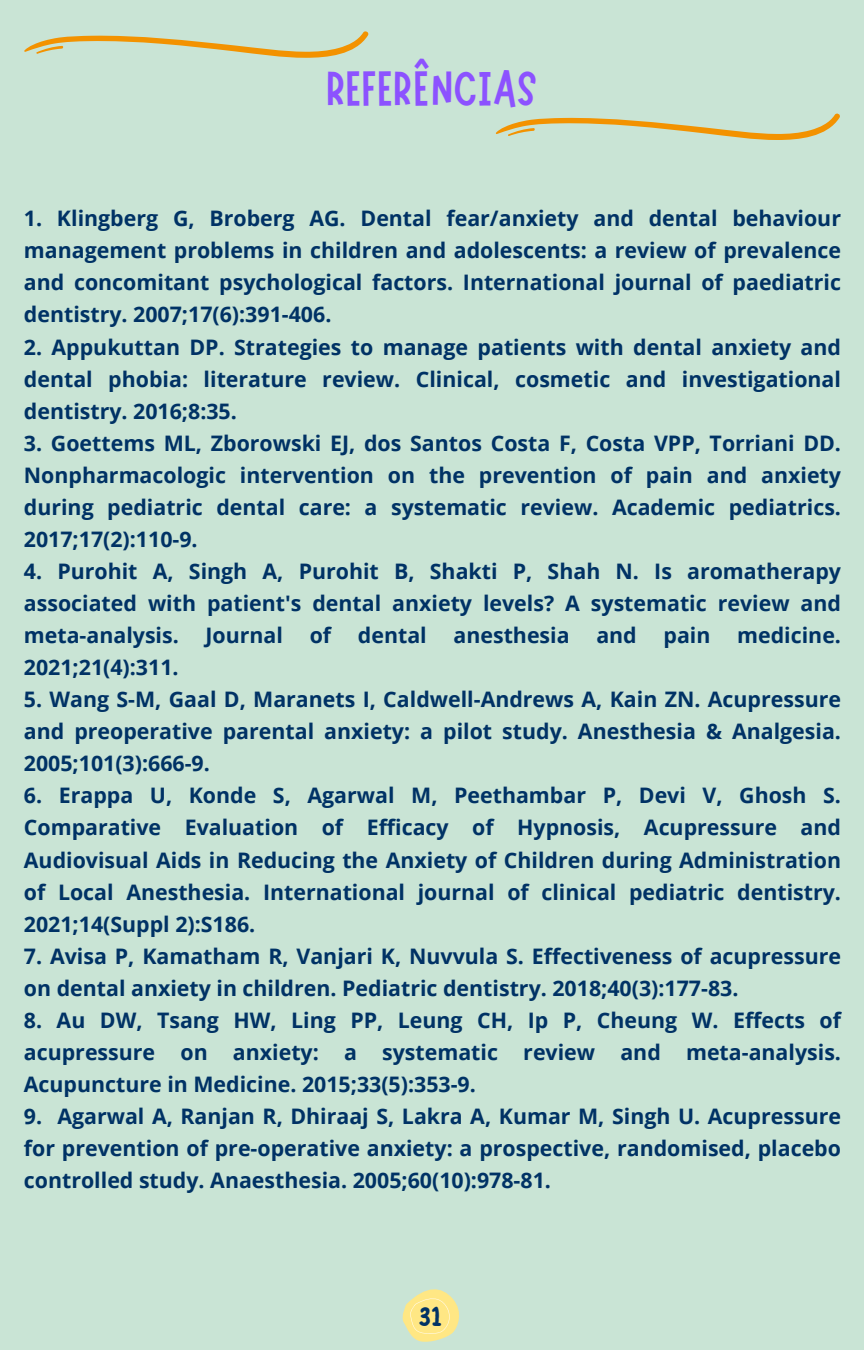
<style>
.page{position:relative;width:864px;height:1350px;background:#c9e4d5}
.page>*{position:absolute;margin:0;border:0;box-sizing:border-box;transform-origin:0 0}
.t1{font:49.5px "Marykate";color:#8c52ff}
.t2{font:600 27px "Childos Arabic";color:#003265}
.t3{font:700 21.38px/31.9px "Open Sans";color:#003265;text-align:justify}
.s1{font-family:"Noto Sans"}
</style>
<div class="page">
<svg style="left:24px;top:31px;width:345px;height:27px"></svg>
<svg style="left:495px;top:113px;width:345px;height:27px"></svg>
<svg style="left:402px;top:1289px;width:57px;height:53px"></svg>
<p class="t1" style="left:326px;top:56px;width:213px">REFERÊNCIAS</p>
<h1 class="t3" style="left:24px;top:202px;width:819px">1. Klingberg G, Broberg AG. Dental fear/anxiety and dental behaviour management problems in children and adolescents: a review of prevalence and concomitant psychological factors. International journal of paediatric dentistry. 2007;17(6):391-406.</h1>
<p class="t3" style="left:24px;top:330px;width:819px">2. Appukuttan DP. Strategies to manage patients with dental anxiety and dental phobia: literature review. Clinical, cosmetic and investigational dentistry. 2016;8:35.</p>
<p class="t3" style="left:24px;top:426px;width:819px">3. Goettems ML, Zborowski EJ, dos Santos Costa F, Costa VPP, Torriani DD.<br>Nonpharmacologic intervention on the prevention of pain and anxiety during pediatric dental care: a systematic review. Academic pediatrics.<br>2017;17(2):110-9.</p>
<p class="t3" style="left:24px;top:555px;width:819px">4. Purohit A, Singh A, Purohit B, Shakti P, Shah N. Is aromatherapy associated with patient's dental anxiety levels? A systematic review and meta-analysis.</p>
<p class="t3" style="left:206px;top:619px;width:79px">Journal</p>
<p class="t3" style="left:310px;top:619px;width:23px">of</p>
<p class="t3" style="left:358px;top:619px;width:70px">dental</p>
<p class="t3" style="left:454px;top:619px;width:185px">anesthesia and</p>
<p class="t3" style="left:664px;top:619px;width:48px">pain</p>
<p class="t3" style="left:737px;top:619px;width:105px">medicine.</p>
<p class="t3" style="left:24px;top:651px;width:156px">2021;21(4):311.</p>
<p class="t3" style="left:24px;top:683px;width:819px">5. Wang S-M, Gaal D, Maranets I, Caldwell-Andrews A, Kain ZN. Acupressure and preoperative parental anxiety: a pilot study. Anesthesia &amp; Analgesia.<br>2005;101(3):666-9.</p>
<p class="t3" style="left:24px;top:779px;width:819px">6. Erappa U, Konde S, Agarwal M, Peethambar P, Devi V, Ghosh S.<br>Comparative Evaluation of Efficacy of Hypnosis, Acupressure and Audiovisual Aids in Reducing the Anxiety of Children during Administration of Local Anesthesia. International journal of clinical pediatric dentistry.<br>2021;14(Suppl 2):S186.</p>
<p class="t3" style="left:24px;top:939px;width:819px">7. Avisa P, Kamatham R, Vanjari K, Nuvvula S. Effectiveness of acupressure on dental anxiety in children. Pediatric dentistry. 2018;40(3):177-83.</p>
<p class="t3" style="left:24px;top:1004px;width:819px">8. Au DW, Tsang HW, Ling PP, Leung CH, Ip P, Cheung W. Effects of acupressure on anxiety: a systematic review and meta-analysis.<br>Acupuncture in Medicine. 2015;33(5):353-9.</p>
<p class="t3" style="left:24px;top:1100px;width:819px">9. Agarwal A, Ranjan R, Dhiraaj S, Lakra A, Kumar M, Singh U. Acupressure for prevention of pre<span class="s1">‐</span>operative anxiety: a prospective, randomised, placebo controlled study. Anaesthesia. 2005;60(10):978-81.</p>
<p class="t2" style="left:418px;top:1297px;width:25px">31</p>
</div>
